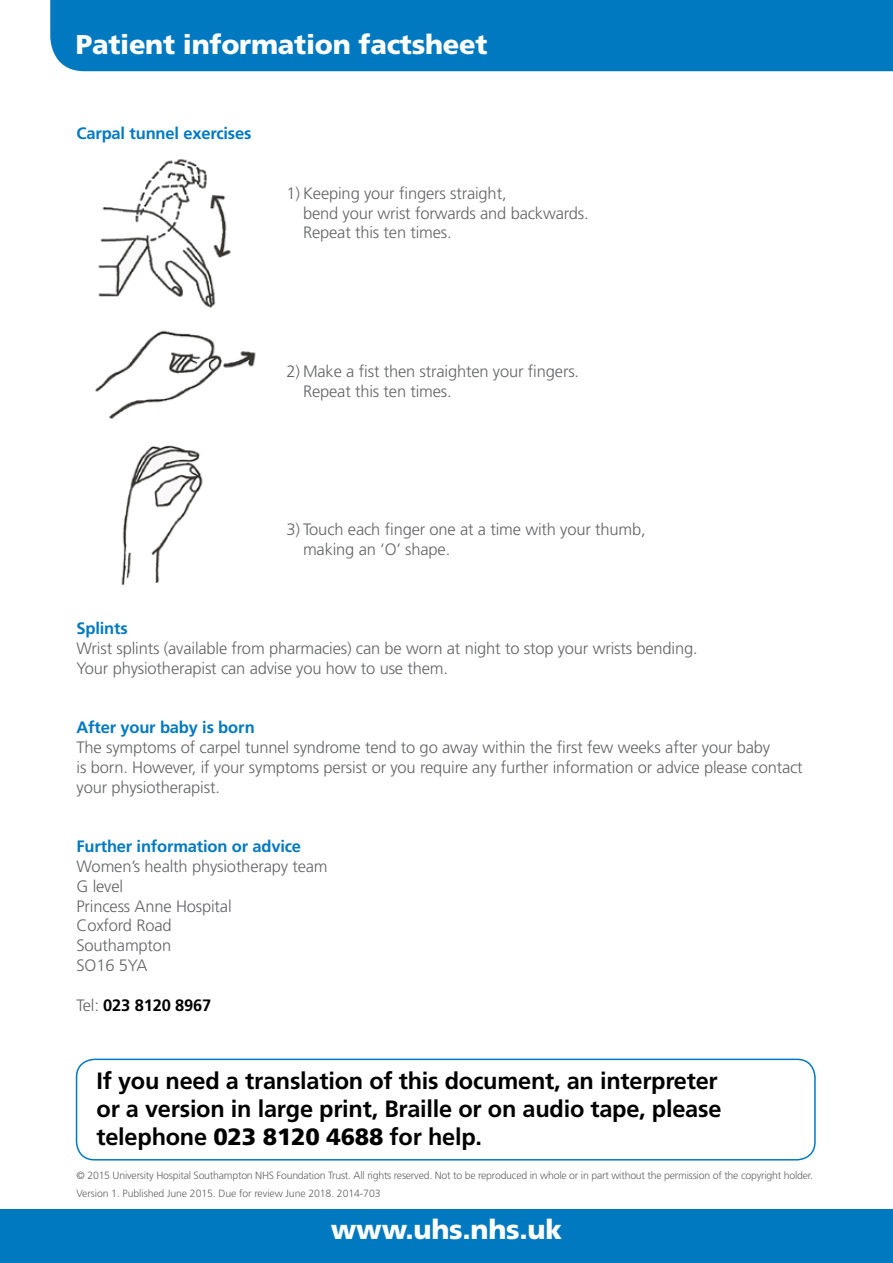
<style>
.page{position:relative;width:893px;height:1263px;background:#fff}
.page>*{position:absolute;margin:0;border:0;box-sizing:border-box;transform-origin:0 0}
.t1{font:900 27.15px "Frutiger";letter-spacing:-.01em;color:#fff}
.t2{font:700 23.55px/28.3px "Frutiger";letter-spacing:-.01em;color:#000}
.t3{font:300 16.5px/19.8px "Frutiger";letter-spacing:-.01em;color:#636466}
.t4{font:700 16.5px "Frutiger";letter-spacing:-.01em;color:#0079c1}
.t5{font:700 16.5px "Frutiger";letter-spacing:-.01em;color:#000}
.t6{font:300 10.5px/17.9px "Frutiger";letter-spacing:-.02em;color:#636466}
.s1{font-weight:300;color:#636466}
.s2{font-weight:900}
</style>
<div class="page">
<div style="left:50px;top:0;width:843px;height:71px;background:#0079c1"></div>
<div style="left:0;top:1209px;width:893px;height:54px;background:#0079c1"></div>
<div style="left:76px;top:1058px;width:740px;height:102px;border:2px solid #0079c1;border-radius:18px"></div>
<img style="left:98px;top:159px;width:133px;height:149px">
<img style="left:121px;top:445px;width:82px;height:141px">
<img style="left:95px;top:330px;width:161px;height:89px">
<h1 class="t1" style="left:76px;top:28px;width:413px">Patient information factsheet</h1>
<p class="t4" style="left:77px;top:124px;width:176px">Carpal tunnel exercises</p>
<p class="t3" style="left:303px;top:183px;width:287px;text-indent:-16px">1) Keeping your fingers straight,<br>bend your wrist forwards and backwards.<br>Repeat this ten times.</p>
<p class="t3" style="left:303px;top:361px;width:278px;text-indent:-16px">2) Make a fist then straighten your fingers.<br>Repeat this ten times.</p>
<p class="t3" style="left:303px;top:520px;width:344px;text-indent:-16px">3) Touch each finger one at a time with your thumb, making an ‘O’ shape.</p>
<p class="t4" style="left:77px;top:619px;width:53px">Splints</p>
<p class="t3" style="left:77px;top:638px;width:623px">Wrist splints (available from pharmacies) can be worn at night to stop your wrists bending.<br>Your physiotherapist can advise you how to use them.</p>
<p class="t4" style="left:77px;top:718px;width:180px">After your baby is born</p>
<p class="t3" style="left:77px;top:737px;width:728px">The symptoms of carpel tunnel syndrome tend to go away within the first few weeks after your baby<br>is born. However, if your symptoms persist or you require any further information or advice please contact your physiotherapist.</p>
<p class="t4" style="left:77px;top:837px;width:226px">Further information or advice</p>
<p class="t3" style="left:77px;top:856px;width:253px">Women’s health physiotherapy team<br>G level<br>Princess Anne Hospital<br>Coxford Road<br>Southampton<br>SO16 5YA</p>
<p class="t5" style="left:77px;top:995px;width:136px"><span class="s1">Tel:</span> 023 8120 8967</p>
<h2 class="t2" style="left:97px;top:1066px;width:626px">If you need a translation of this document, an interpreter or a version in large print, Braille or on audio tape, please telephone <span class="s2">023 8120 4688</span> for help.</h2>
<p class="t6" style="left:77px;top:1167px;width:738px">© 2015 University Hospital Southampton NHS Foundation Trust. All rights reserved. Not to be reproduced in whole or in part without the permission of the copyright holder.<br>Version 1. Published June 2015. Due for review June 2018. 2014-703</p>
<h1 class="t1" style="left:331px;top:1213px;width:233px">www.uhs.nhs.uk</h1>
</div>
